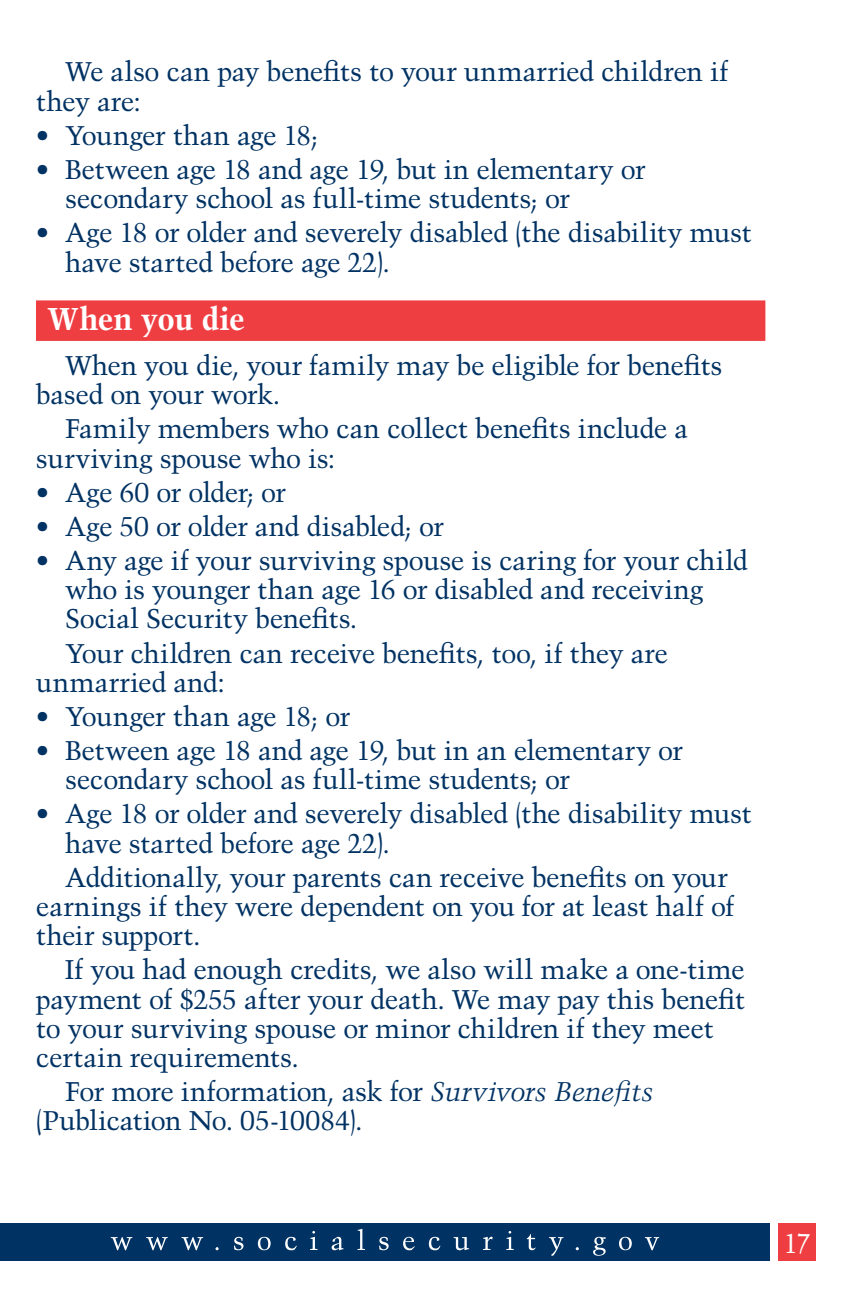
<style>
.page{position:relative;width:851px;height:1296px;background:#fff}
.page>*{position:absolute;margin:0;border:0;box-sizing:border-box;transform-origin:0 0}
.H1-1{font:700 31.5px "Trump Mediaeval";letter-spacing:-.025em;color:#fff}
.Paragraph{font:27px/29.2px "Trump Mediaeval";letter-spacing:-.015em;color:#003263}
.t1{font:27px "Trump Mediaeval";color:#fff}
.s1{font-style:italic}
</style>
<div class="page">
<div style="left:778px;top:1223px;width:38px;height:38px;background:#ef3e42"></div>
<div style="left:0;top:1223px;width:770px;height:38px;background:#003263"></div>
<svg style="left:111px;top:1229px;width:548px;height:27px"></svg>
<div style="left:36px;top:300px;width:729px;height:41px;background:#ef3e42"></div>
<p class="Paragraph" style="left:36px;top:57px;width:693px;text-indent:29px">We also can pay benefits to your unmarried children if they are:</p>
<p class="Paragraph" style="left:36px;top:120px;width:284px">• Younger than age 18;</p>
<p class="Paragraph" style="left:65px;top:155px;width:582px;text-indent:-29px">• Between age 18 and age 19, but in elementary or secondary school as full-time students; or</p>
<p class="Paragraph" style="left:65px;top:218px;width:688px;text-indent:-29px">• Age 18 or older and severely disabled (the disability must have started before age 22).</p>
<h1 class="H1-1" style="left:47px;top:299px;width:199px">When you die</h1>
<p class="Paragraph" style="left:36px;top:351px;width:688px;text-indent:29px">When you die, your family may be eligible for benefits based on your work.</p>
<p class="Paragraph" style="left:36px;top:414px;width:653px;text-indent:29px">Family members who can collect benefits include a surviving spouse who is:</p>
<p class="Paragraph" style="left:36px;top:477px;width:252px">• Age 60 or older; or</p>
<p class="Paragraph" style="left:36px;top:511px;width:409px">• Age 50 or older and disabled; or</p>
<p class="Paragraph" style="left:65px;top:546px;width:684px;text-indent:-29px">• Any age if your surviving spouse is caring for your child who is younger than age 16 or disabled and receiving<br>Social Security benefits.</p>
<p class="Paragraph" style="left:36px;top:638px;width:633px;text-indent:29px">Your children can receive benefits, too, if they are unmarried and:</p>
<p class="Paragraph" style="left:36px;top:702px;width:316px">• Younger than age 18; or</p>
<p class="Paragraph" style="left:65px;top:736px;width:619px;text-indent:-29px">• Between age 18 and age 19, but in an elementary or secondary school as full-time students; or</p>
<p class="Paragraph" style="left:65px;top:799px;width:688px;text-indent:-29px">• Age 18 or older and severely disabled (the disability must have started before age 22).</p>
<p class="Paragraph" style="left:36px;top:862px;width:700px;text-indent:29px">Additionally, your parents can receive benefits on your earnings if they were dependent on you for at least half of their support.</p>
<p class="Paragraph" style="left:36px;top:955px;width:710px;text-indent:29px">If you had enough credits, we also will make a one-time payment of $255 after your death. We may pay this benefit to your surviving spouse or minor children if they meet certain requirements.</p>
<p class="Paragraph" style="left:36px;top:1077px;width:619px;text-indent:29px">For more information, ask for <span class="s1">Survivors Benefits </span>(Publication No. 05-10084).</p>
<p class="t1" style="left:783px;top:1227px;width:29px">17</p>
</div>
